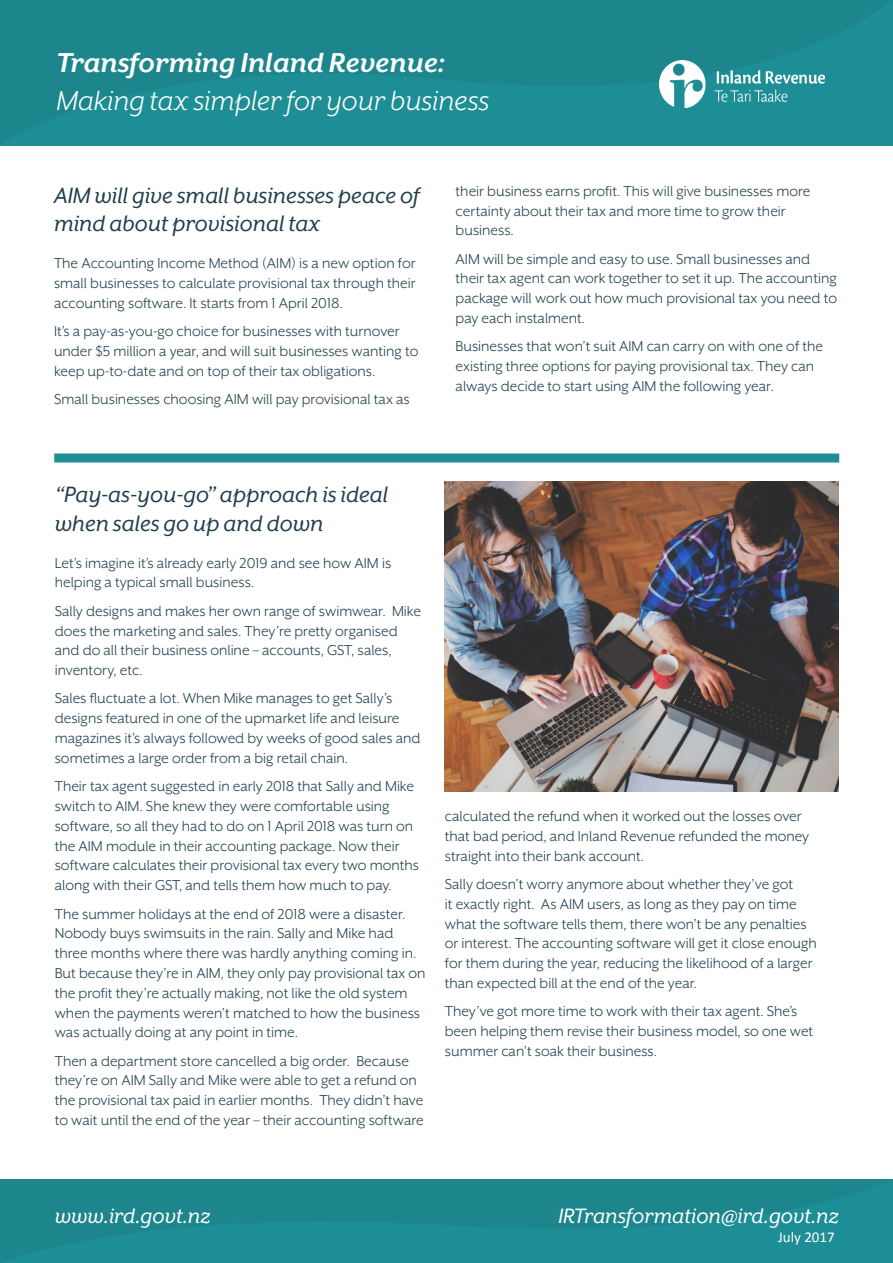
<style>
.page{position:relative;width:893px;height:1263px;background:#fff}
.page>*{position:absolute;margin:0;border:0;box-sizing:border-box;transform-origin:0 0}
.t1{font:italic 31.5px "Mr Eaves XL San OT";color:#fff}
.t2{font:italic 700 31.5px "Mr Eaves XL San OT";color:#fff}
.t3{font:italic 25.5px/28.5px "Mr Eaves XL San OT";color:#203e4c}
.t4{font:italic 24px "Mr Eaves XL San OT";color:#fff}
.t5{font:16.5px/19.8px "Mr Eaves XL San OT";color:#203e4c}
.t6{font:15px "Calibri";color:#fff}
</style>
<div class="page">
<img style="left:445px;top:482px;width:394px;height:310px">
<div style="left:0;top:0;width:893px;height:145px;background:#1d868d"></div>
<img style="left:659px;top:61px;width:166px;height:46px">
<div style="left:54px;top:453px;width:785px;height:9px;background:#1d8e95"></div>
<div style="left:0;top:1179px;width:893px;height:84px;background:#1d868d"></div>
<p class="t2" style="left:56px;top:47px;width:390px">Transforming Inland Revenue:</p>
<p class="t1" style="left:56px;top:84px;width:434px">Making tax simpler for your business</p>
<p class="t3" style="left:54px;top:181px;width:367px">AIM will give small businesses peace of mind about provisional tax</p>
<p class="t5" style="left:54px;top:253px;width:363px;text-align:justify">The Accounting Income Method (AIM) is a new option for small businesses to calculate provisional tax through their accounting software. It starts from 1 April 2018.</p>
<p class="t5" style="left:54px;top:321px;width:366px">It’s a pay-as-you-go choice for businesses with turnover under $5 million a year, and will suit businesses wanting to keep up-to-date and on top of their tax obligations.</p>
<p class="t5" style="left:54px;top:389px;width:357px">Small businesses choosing AIM will pay provisional tax as</p>
<p class="t5" style="left:456px;top:181px;width:356px">their business earns profit. This will give businesses more certainty about their tax and more time to grow their business.</p>
<p class="t5" style="left:456px;top:249px;width:383px">AIM will be simple and easy to use. Small businesses and their tax agent can work together to set it up. The accounting package will work out how much provisional tax you need to pay each instalment.</p>
<p class="t5" style="left:456px;top:336px;width:369px">Businesses that won’t suit AIM can carry on with one of the existing three options for paying provisional tax. They can always decide to start using AIM the following year.</p>
<p class="t3" style="left:55px;top:480px;width:335px">“Pay-as-you-go” approach is ideal when sales go up and down</p>
<p class="t5" style="left:55px;top:553px;width:338px">Let’s imagine it’s already early 2019 and see how AIM is helping a typical small business.</p>
<p class="t5" style="left:55px;top:601px;width:368px">Sally designs and makes her own range of swimwear. Mike does the marketing and sales. They’re pretty organised and do all their business online – accounts, GST, sales, inventory, etc.</p>
<p class="t5" style="left:55px;top:689px;width:367px">Sales fluctuate a lot. When Mike manages to get Sally’s designs featured in one of the upmarket life and leisure magazines it’s always followed by weeks of good sales and sometimes a large order from a big retail chain.</p>
<p class="t5" style="left:55px;top:776px;width:366px">Their tax agent suggested in early 2018 that Sally and Mike switch to AIM. She knew they were comfortable using software, so all they had to do on 1 April 2018 was turn on the AIM module in their accounting package. Now their software calculates their provisional tax every two months along with their GST, and tells them how much to pay.</p>
<p class="t5" style="left:55px;top:904px;width:372px">The summer holidays at the end of 2018 were a disaster.<br>Nobody buys swimsuits in the rain. Sally and Mike had three months where there was hardly anything coming in.<br>But because they’re in AIM, they only pay provisional tax on the profit they’re actually making, not like the old system when the payments weren’t matched to how the business was actually doing at any point in time.</p>
<p class="t5" style="left:55px;top:1051px;width:371px">Then a department store cancelled a big order. Because they’re on AIM Sally and Mike were able to get a refund on the provisional tax paid in earlier months. They didn’t have to wait until the end of the year – their accounting software</p>
<p class="t5" style="left:445px;top:806px;width:366px">calculated the refund when it worked out the losses over that bad period, and Inland Revenue refunded the money straight into their bank account.</p>
<p class="t5" style="left:445px;top:874px;width:374px">Sally doesn’t worry anymore about whether they’ve got<br>it exactly right. As AIM users, as long as they pay on time what the software tells them, there won’t be any penalties or interest. The accounting software will get it close enough for them during the year, reducing the likelihood of a larger than expected bill at the end of the year.</p>
<p class="t5" style="left:445px;top:1001px;width:370px">They’ve got more time to work with their tax agent. She’s been helping them revise their business model, so one wet summer can’t soak their business.</p>
<p class="t4" style="left:55px;top:1204px;width:157px">www.ird.govt.nz</p>
<p class="t4" style="left:558px;top:1204px;width:282px">IRTransformation@ird.govt.nz</p>
<p class="t6" style="left:778px;top:1228px;width:58px">July 2017</p>
</div>
